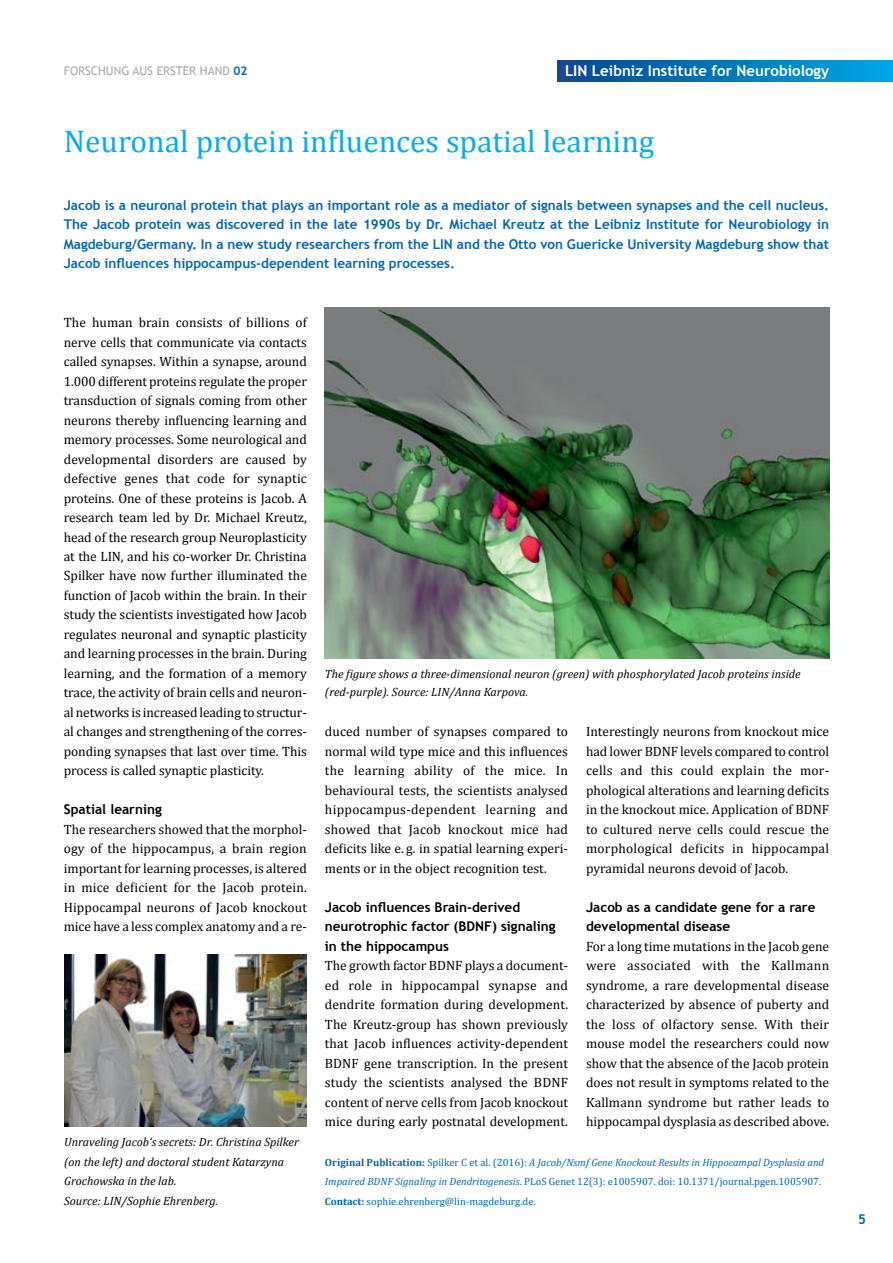
<style>
.page{position:relative;width:893px;height:1263px;background:#fff}
.page>*{position:absolute;margin:0;border:0;box-sizing:border-box;transform-origin:0 0}
.t1{font:31.5px "Cambria";color:#00aeef}
.t2{font:700 15px "Trebuchet MS";color:#fff}
.t3{font:13.5px/19.5px "Cambria";color:#000;text-align:justify}
.t4{font:700 13.5px/19.5px "Trebuchet MS";color:#0066b3;text-align:justify}
.t5{font:700 13.5px/19.5px "Trebuchet MS";color:#000}
.t6{font:italic 12px/19.5px "Cambria";color:#000}
.t7{font:12px "Trebuchet MS";color:#a7a9ac}
.t8{font:10.5px/19.5px "Cambria";color:#0066b3}
.s1{font-weight:700;color:#0066b3}
.s2{font-weight:700}
.s3{font-style:italic}
</style>
<div class="page">
<svg style="left:557px;top:60px;width:336px;height:22px;background:#0276b9"></svg>
<img style="left:325px;top:308px;width:504px;height:350px">
<img style="left:64px;top:954px;width:243px;height:172px">
<p class="t7" style="left:64px;top:63px;width:185px">FORSCHUNG AUS ERSTER HAND <span class="s1">02</span></p>
<p class="t2" style="left:565px;top:61px;width:266px">LIN Leibniz Institute for Neurobiology</p>
<h1 class="t1" style="left:64px;top:122px;width:592px">Neuronal protein influences spatial learning</h1>
<p class="t4" style="left:64px;top:195px;width:767px">Jacob is a neuronal protein that plays an important role as a mediator of signals between synapses and the cell nucleus.<br>The Jacob protein was discovered in the late 1990s by Dr. Michael Kreutz at the Leibniz Institute for Neurobiology in Magdeburg/Germany. In a new study researchers from the LIN and the Otto von Guericke University Magdeburg show that Jacob influences hippocampus-dependent learning processes.</p>
<p class="t3" style="left:64px;top:313px;width:245px">The human brain consists of billions of nerve cells that communicate via contacts called synapses. Within a synapse, around 1.000 different proteins regulate the proper transduction of signals coming from other neurons thereby influencing learning and memory processes. Some neurological and developmental disorders are caused by defective genes that code for synaptic proteins. One of these proteins is Jacob. A research team led by Dr. Michael Kreutz, head of the research group Neuroplasticity at the LIN, and his co-worker Dr. Christina Spilker have now further illuminated the function of Jacob within the brain. In their study the scientists investigated how Jacob regulates neuronal and synaptic plasticity and learning processes in the brain. During learning, and the formation of a memory trace, the activity of brain cells and neuron&shy;al networks is increased leading to structur&shy;al changes and strengthening of the corres&shy;ponding synapses that last over time. This process is called synaptic plasticity.</p>
<p class="t5" style="left:64px;top:800px;width:100px">Spatial learning</p>
<p class="t3" style="left:64px;top:819px;width:245px">The researchers showed that the morphol&shy;ogy of the hippocampus, a brain region important for learning processes, is altered in mice deficient for the Jacob protein.<br>Hippocampal neurons of Jacob knockout mice have a less complex anatomy and a re-</p>
<p class="t6" style="left:64px;top:1132px;width:236px">Unraveling Jacob‘s secrets: Dr. Christina Spilker (on the left) and doctoral student Katarzyna Grochowska in the lab.<br>Source: LIN/Sophie Ehrenberg.</p>
<p class="t6" style="left:325px;top:664px;width:477px;line-height:18px">The figure shows a three-dimensional neuron (green) with phosphorylated Jacob proteins inside (red-purple). Source: LIN/Anna Karpova.</p>
<p class="t3" style="left:325px;top:722px;width:245px">duced number of synapses compared to normal wild type mice and this influences the learning ability of the mice. In behavioural tests, the scientists analysed hippocampus-dependent learning and showed that Jacob knockout mice had -deficits like e. g. in spatial learning experi&shy;ments or in the object recognition test.</p>
<p class="t5" style="left:325px;top:897px;width:232px">Jacob influences Brain-derived neurotrophic factor (BDNF) signaling in the hippocampus</p>
<p class="t3" style="left:325px;top:956px;width:245px">The growth factor BDNF plays a document&shy;ed role in hippocampal synapse and dendrite formation during development.<br>The Kreutz-group has shown previously that Jacob influences activity-dependent BDNF gene transcription. In the present study the scientists analysed the BDNF content of nerve cells from Jacob knockout mice during early postnatal development.</p>
<p class="t3" style="left:586px;top:722px;width:245px">Interestingly neurons from knockout mice had lower BDNF levels compared to control cells and this could explain the mor&shy;phological alterations and learning deficits in the knockout mice. Application of BDNF to cultured nerve cells could rescue the morphological deficits in hippocampal pyramidal neurons devoid of Jacob.</p>
<p class="t5" style="left:586px;top:897px;width:231px">Jacob as a candidate gene for a rare developmental disease</p>
<p class="t3" style="left:586px;top:936px;width:245px">For a long time mutations in the Jacob gene were associated with the Kallmann syndrome, a rare developmental disease characterized by absence of puberty and the loss of olfactory sense. With their mouse model the researchers could now show that the absence of the Jacob protein does not result in symptoms related to the Kallmann syndrome but rather leads to hippocampal dysplasia as described above.</p>
<p class="t8" style="left:325px;top:1152px;width:501px"><span class="s2">Original Publication:</span> Spilker C et al. (2016): <span class="s3">A Jacob/Nsmf Gene Knockout Results in Hippocampal Dysplasia and<br>Impaired BDNF Signaling in Dendritogenesis</span>. PLoS Genet 12(3): e1005907. doi: 10.1371/journal.pgen.1005907.<br><span class="s2">Contact:</span> sophie.ehrenberg@lin-magdeburg.de.</p>
<p class="t4" style="left:858px;top:1209px;width:9px">5</p>
</div>
